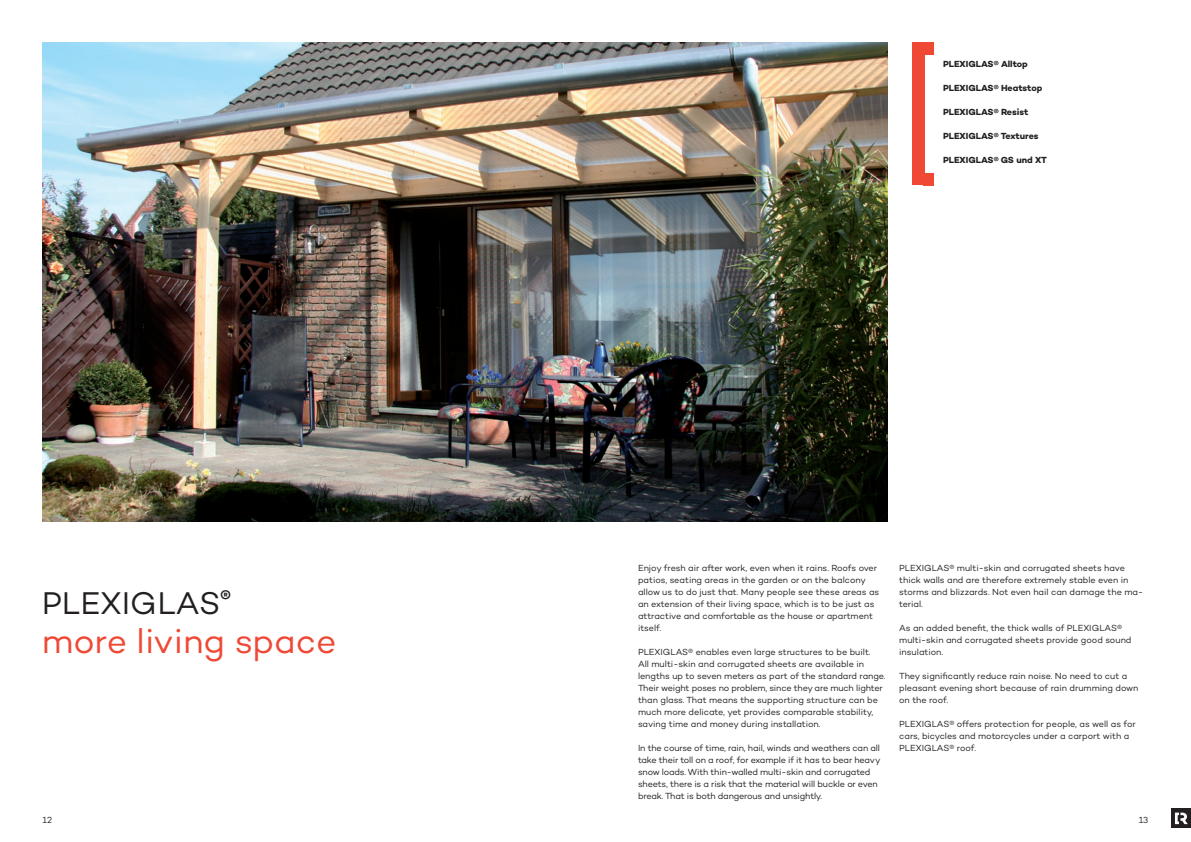
<style>
.page{position:relative;width:1191px;height:842px;background:#fff}
.page>*{position:absolute;margin:0;border:0;box-sizing:border-box;transform-origin:0 0}
.t1{font:35.1px "Campton";letter-spacing:-.005em;color:#ef4835}
.t2{font:32px "Campton";color:#231f20}
.t3{font:9px/12px "Campton";letter-spacing:-.005em;color:#231f20}
.t4{font:700 9px "Campton";color:#231f20}
</style>
<div class="page">
<div style="left:1171px;top:808px;width:20px;height:20px;background:#231f20"></div>
<svg style="left:1175px;top:813px;width:12px;height:11px"></svg>
<img style="left:43px;top:42px;width:844px;height:480px">
<div style="left:912px;top:43px;width:12px;height:142px;background:#ef4835"></div>
<div style="left:924px;top:43px;width:10px;height:12px;background:#ef4835"></div>
<div style="left:923px;top:173px;width:10px;height:12px;background:#ef4835"></div>
<h2 class="t2" style="left:42px;top:583px;width:190px">PLEXIGLAS<sup>®</sup></h2>
<h1 class="t1" style="left:42px;top:619px;width:296px">more living space</h1>
<p class="t4" style="left:943px;top:58px;width:86px">PLEXIGLAS® Alltop</p>
<p class="t4" style="left:943px;top:82px;width:101px">PLEXIGLAS® Heatstop</p>
<p class="t4" style="left:943px;top:106px;width:87px">PLEXIGLAS® Resist</p>
<p class="t4" style="left:943px;top:130px;width:97px">PLEXIGLAS® Textures</p>
<p class="t4" style="left:943px;top:154px;width:105px">PLEXIGLAS® GS und XT</p>
<p class="t3" style="left:638px;top:561px;width:243px">Enjoy fresh air after work, even when it rains. Roofs over patios, seating areas in the garden or on the balcony allow us to do just that. Many people see these areas as an extension of their living space, which is to be just as attractive and comfortable as the house or apartment itself.</p>
<p class="t3" style="left:638px;top:645px;width:249px">PLEXIGLAS® enables even large structures to be built.<br>All multi-skin and corrugated sheets are available in lengths up to seven meters as part of the standard range.<br>Their weight poses no problem, since they are much lighter than glass. That means the supporting structure can be much more delicate, yet provides comparable stability, saving time and money during installation.</p>
<p class="t3" style="left:638px;top:741px;width:244px">In the course of time, rain, hail, winds and weathers can all take their toll on a roof, for example if it has to bear heavy snow loads. With thin-walled multi-skin and corrugated sheets, there is a risk that the material will buckle or even break. That is both dangerous and unsightly.</p>
<p class="t3" style="left:899px;top:561px;width:245px">PLEXIGLAS® multi-skin and corrugated sheets have thick walls and are therefore extremely stable even in storms and blizzards. Not even hail can damage the ma&shy;terial.</p>
<p class="t3" style="left:899px;top:621px;width:234px">As an added benefit, the thick walls of PLEXIGLAS® multi-skin and corrugated sheets provide good sound insulation.</p>
<p class="t3" style="left:899px;top:669px;width:241px">They significantly reduce rain noise. No need to cut a pleasant evening short because of rain drumming down on the roof.</p>
<p class="t3" style="left:899px;top:717px;width:238px">PLEXIGLAS® offers protection for people, as well as for cars, bicycles and motorcycles under a carport with a<br>PLEXIGLAS® roof.</p>
<p class="t3" style="left:43px;top:813px;width:11px">12</p>
<p class="t3" style="left:1138px;top:813px;width:11px">13</p>
</div>
